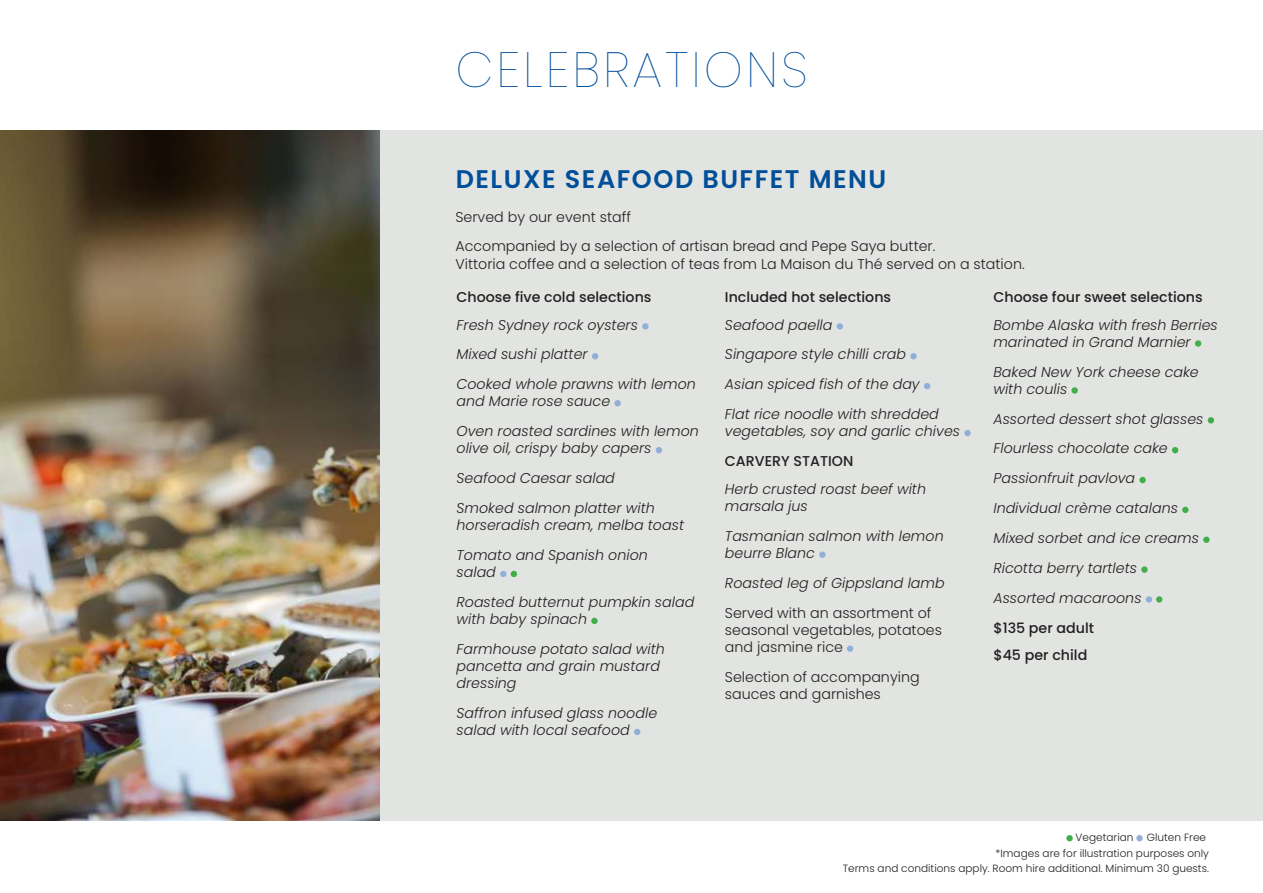
<style>
.page{position:relative;width:1263px;height:893px;background:#fff}
.page>*{position:absolute;margin:0;border:0;box-sizing:border-box;transform-origin:0 0}
.t1{font:100 49.5px "Poppins";letter-spacing:.06em;color:#014e99}
.t2{font:600 25.5px "Poppins";letter-spacing:.06em;color:#014e99}
.t3{font:italic 300 14.25px/29.8px "Poppins";color:#231f20}
.t4{font:300 14.25px/17.1px "Poppins";color:#231f20}
.t5{font:500 14.25px/27.8px "Poppins";color:#231f20}
.t6{font:300 10.5px/14.7px "Poppins";color:#231f20;text-align:right}
</style>
<div class="page">
<div style="left:379px;top:130px;width:884px;height:691px;background:#e2e4e2"></div>
<img style="left:0;top:130px;width:379px;height:691px">
<div style="left:642px;top:323px;width:7px;height:7px;background:#91afd7;border-radius:50%"></div>
<svg style="left:592px;top:353px;width:6px;height:6px"></svg>
<div style="left:614px;top:400px;width:7px;height:6px;background:#91afd7;border-radius:50%"></div>
<svg style="left:656px;top:447px;width:6px;height:6px"></svg>
<svg style="left:500px;top:571px;width:17px;height:6px"></svg>
<div style="left:591px;top:618px;width:7px;height:6px;background:#40ae49;border-radius:50%"></div>
<svg style="left:634px;top:729px;width:6px;height:6px"></svg>
<div style="left:837px;top:323px;width:6px;height:7px;background:#91afd7;border-radius:50%"></div>
<div style="left:910px;top:353px;width:7px;height:6px;background:#91afd7;border-radius:50%"></div>
<svg style="left:924px;top:383px;width:6px;height:6px"></svg>
<div style="left:964px;top:430px;width:7px;height:6px;background:#91afd7;border-radius:50%"></div>
<div style="left:819px;top:551px;width:6px;height:7px;background:#91afd7;border-radius:50%"></div>
<div style="left:847px;top:645px;width:6px;height:7px;background:#91afd7;border-radius:50%"></div>
<div style="left:1195px;top:340px;width:6px;height:7px;background:#40ae49;border-radius:50%"></div>
<div style="left:1071px;top:387px;width:7px;height:7px;background:#40ae49;border-radius:50%"></div>
<svg style="left:1208px;top:417px;width:6px;height:6px"></svg>
<svg style="left:1172px;top:447px;width:6px;height:6px"></svg>
<div style="left:1139px;top:477px;width:7px;height:6px;background:#40ae49;border-radius:50%"></div>
<svg style="left:1182px;top:507px;width:6px;height:6px"></svg>
<svg style="left:1203px;top:537px;width:6px;height:6px"></svg>
<div style="left:1141px;top:566px;width:7px;height:7px;background:#40ae49;border-radius:50%"></div>
<div style="left:1146px;top:596px;width:6px;height:7px;background:#91afd7;border-radius:50%"></div>
<div style="left:1156px;top:596px;width:6px;height:7px;background:#40ae49;border-radius:50%"></div>
<div style="left:1066px;top:835px;width:7px;height:6px;background:#40ae49;border-radius:50%"></div>
<div style="left:1136px;top:835px;width:7px;height:6px;background:#91afd7;border-radius:50%"></div>
<h1 class="t1" style="left:455px;top:41px;width:354px">CELEBRATIONS</h1>
<h2 class="t2" style="left:456px;top:165px;width:432px">DELUXE SEAFOOD BUFFET MENU</h2>
<p class="t4" style="left:455px;top:202px;width:481px;line-height:29.8px">Served by our event staff<br>Accompanied by a selection of artisan bread and Pepe Saya butter.</p>
<p class="t4" style="left:455px;top:255px;width:571px">Vittoria coffee and a selection of teas from La Maison du Thé served on a station.</p>
<p class="t5" style="left:456px;top:283px;width:197px">Choose five cold selections</p>
<p class="t3" style="left:456px;top:310px;width:241px">Fresh Sydney rock oysters<br>Mixed sushi platter<br>Cooked whole prawns with lemon</p>
<p class="t3" style="left:456px;top:387px;width:244px">and Marie rose sauce<br>Oven roasted sardines with lemon</p>
<p class="t3" style="left:456px;top:433px;width:200px">olive oil, crispy baby capers<br>Seafood Caesar salad<br>Smoked salmon platter with</p>
<p class="t3" style="left:456px;top:510px;width:229px">horseradish cream, melba toast<br>Tomato and Spanish onion</p>
<p class="t3" style="left:456px;top:557px;width:239px">salad<br>Roasted butternut pumpkin salad</p>
<p class="t3" style="left:456px;top:604px;width:210px">with baby spinach<br>Farmhouse potato salad with</p>
<p class="t3" style="left:456px;top:658px;width:205px;line-height:17.1px">pancetta and grain mustard dressing</p>
<p class="t3" style="left:456px;top:705px;width:202px;line-height:17.1px">Saffron infused glass noodle salad with local seafood</p>
<p class="t5" style="left:725px;top:283px;width:168px">Included hot selections</p>
<p class="t3" style="left:725px;top:310px;width:215px">Seafood paella<br>Singapore style chilli crab<br>Asian spiced fish of the day<br>Flat rice noodle with shredded</p>
<p class="t3" style="left:725px;top:416px;width:237px">vegetables, soy and garlic chives</p>
<p class="t5" style="left:725px;top:447px;width:130px">CARVERY STATION</p>
<p class="t3" style="left:725px;top:480px;width:203px;line-height:17.1px">Herb crusted roast beef with marsala jus</p>
<p class="t3" style="left:725px;top:527px;width:220px;line-height:17.1px">Tasmanian salmon with lemon beurre Blanc</p>
<p class="t3" style="left:725px;top:568px;width:221px">Roasted leg of Gippsland lamb</p>
<p class="t4" style="left:725px;top:604px;width:218px">Served with an assortment of seasonal vegetables, potatoes and jasmine rice</p>
<p class="t4" style="left:725px;top:668px;width:196px">Selection of accompanying sauces and garnishes</p>
<p class="t5" style="left:993px;top:283px;width:211px">Choose four sweet selections</p>
<p class="t3" style="left:993px;top:316px;width:226px;line-height:17.1px">Bombe Alaska with fresh Berries marinated in Grand Marnier</p>
<p class="t3" style="left:993px;top:363px;width:207px;line-height:17.1px">Baked New York cheese cake with coulis</p>
<p class="t3" style="left:993px;top:404px;width:212px">Assorted dessert shot glasses<br>Flourless chocolate cake<br>Passionfruit pavlova<br>Individual crème catalans<br>Mixed sorbet and ice creams<br>Ricotta berry tartlets<br>Assorted macaroons</p>
<p class="t5" style="left:993px;top:614px;width:102px">$135 per adult $45 per child</p>
<p class="t6" style="left:1076px;top:830px;width:59px">Vegetarian</p>
<p class="t6" style="left:1147px;top:830px;width:61px">Gluten Free</p>
<p class="t6" style="left:843px;top:846px;width:368px">*Images are for illustration purposes only<br>Terms and conditions apply. Room hire additional. Minimum 30 guests.</p>
</div>
